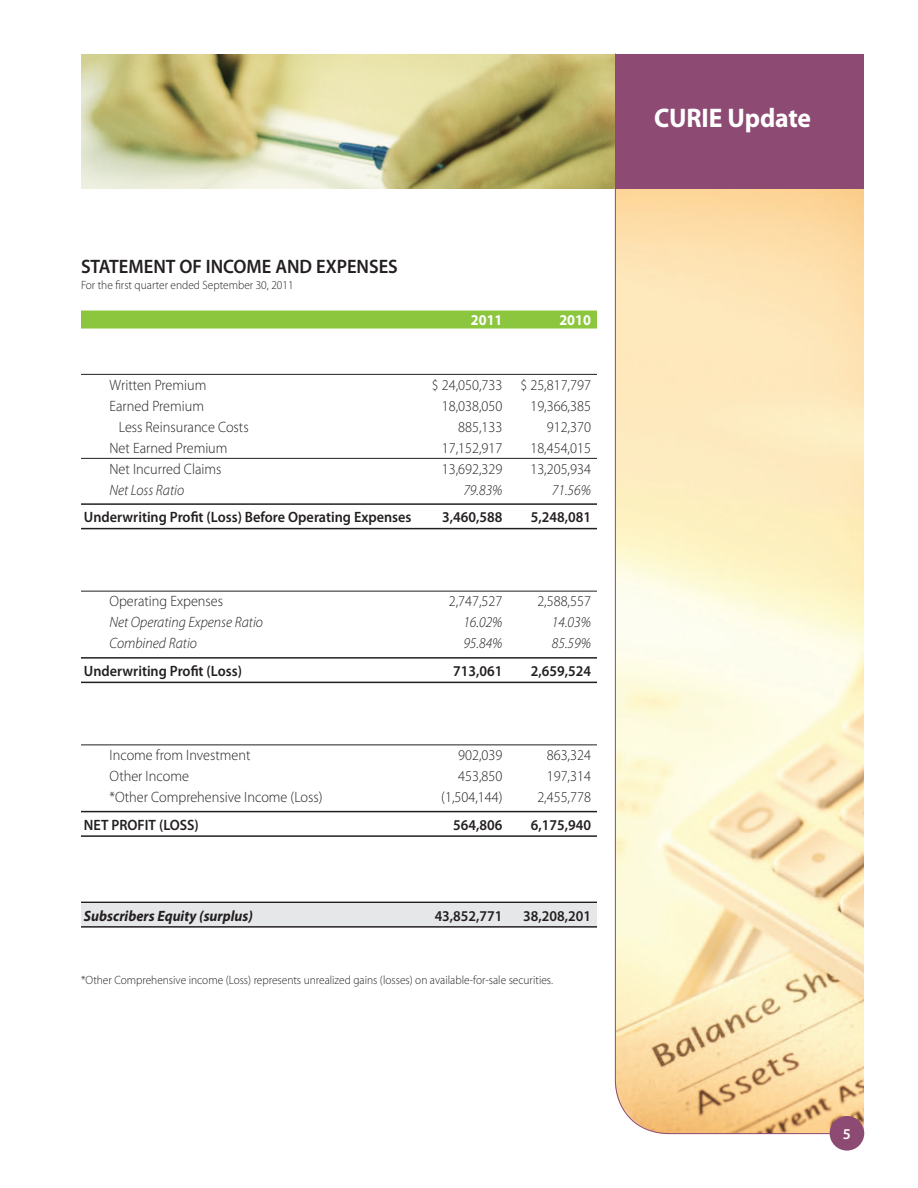
<style>
.page{position:relative;width:918px;height:1188px;background:#fff}
.page>*{position:absolute;margin:0;border:0;box-sizing:border-box;transform-origin:0 0}
.t1{font:700 27px "Myriad Pro";letter-spacing:-.005em;color:#fff;scale:.95 1}
.t2{font:600 19.5px "Myriad Pro";color:#231f20;scale:.95 1}
.t3{font:300 15px "Myriad Pro";color:#231f20;scale:.95 1}
.t4{font:600 15px "Myriad Pro";color:#231f20;scale:.95 1}
.t5{font:italic 300 15px "Myriad Pro";color:#231f20;scale:.95 1}
.t6{font:italic 700 15px "Myriad Pro";color:#231f20;scale:.95 1}
.t7{font:700 15px "Myriad Pro";color:#fff;scale:.95 1}
.t8{font:600 15px "Myriad Pro";color:#fff}
.t9{font:300 12px "Myriad Pro";color:#231f20;scale:.95 1}
</style>
<div class="page">
<img style="left:834px;top:189px;width:30px;height:940px">
<svg style="left:615px;top:53px;width:219px;height:1081px;background:#f9e8c0"></svg>
<div style="left:611px;top:54px;width:253px;height:135px;background:#8d4b74"></div>
<img style="left:81px;top:54px;width:534px;height:135px">
<div style="left:81px;top:311px;width:516px;height:18px;background:#8bc63e"></div>
<hr style="left:81px;top:374px;width:516px;height:1px;background:#231f20">
<hr style="left:81px;top:458px;width:516px;height:1px;background:#231f20">
<hr style="left:81px;top:503px;width:516px;height:2px;background:#231f20">
<hr style="left:81px;top:528px;width:516px;height:1px;background:#231f20">
<hr style="left:81px;top:591px;width:516px;height:1px;background:#231f20">
<hr style="left:81px;top:657px;width:516px;height:2px;background:#231f20">
<hr style="left:81px;top:682px;width:516px;height:1px;background:#231f20">
<hr style="left:81px;top:745px;width:516px;height:1px;background:#231f20">
<hr style="left:81px;top:811px;width:516px;height:1px;background:#231f20">
<hr style="left:81px;top:835px;width:516px;height:2px;background:#231f20">
<hr style="left:81px;top:902px;width:516px;height:1px;background:#231f20">
<div style="left:81px;top:904px;width:516px;height:22px;background:#e6e7e9"></div>
<hr style="left:81px;top:926px;width:516px;height:2px;background:#231f20">
<div style="left:830px;top:1116px;width:34px;height:35px;background:#8d4b74;border-radius:50%"></div>
<h2 class="t2" style="left:81px;top:254px;width:335px">STATEMENT OF INCOME AND EXPENSES</h2>
<p class="t9" style="left:81px;top:278px;width:225px">For the first quarter ended September 30, 2011</p>
<p class="t7" style="left:471px;top:310px;width:35px">2011</p>
<p class="t7" style="left:559px;top:310px;width:35px">2010</p>
<p class="t3" style="left:110px;top:376px;width:104px">Written Premium</p>
<p class="t3" style="left:432px;top:376px;width:169px">$ 24,050,733 $ 25,817,797</p>
<p class="t3" style="left:110px;top:397px;width:101px">Earned Premium</p>
<p class="t3" style="left:442px;top:397px;width:65px">18,038,050</p>
<p class="t3" style="left:530px;top:397px;width:65px">19,366,385</p>
<p class="t3" style="left:119px;top:418px;width:138px">Less Reinsurance Costs</p>
<p class="t3" style="left:458px;top:418px;width:48px">885,133</p>
<p class="t3" style="left:547px;top:418px;width:48px">912,370</p>
<p class="t3" style="left:110px;top:439px;width:126px">Net Earned Premium</p>
<p class="t3" style="left:442px;top:439px;width:65px">17,152,917</p>
<p class="t3" style="left:530px;top:439px;width:65px">18,454,015</p>
<p class="t3" style="left:110px;top:460px;width:119px">Net Incurred Claims</p>
<p class="t3" style="left:442px;top:460px;width:65px">13,692,329</p>
<p class="t3" style="left:530px;top:460px;width:65px">13,205,934</p>
<p class="t5" style="left:110px;top:481px;width:80px">Net Loss Ratio</p>
<p class="t5" style="left:463px;top:481px;width:43px">79.83%</p>
<p class="t5" style="left:552px;top:481px;width:43px">71.56%</p>
<p class="t4" style="left:84px;top:508px;width:346px">Underwriting Profit (Loss) Before Operating Expenses</p>
<p class="t4" style="left:442px;top:508px;width:65px">3,460,588</p>
<p class="t4" style="left:531px;top:508px;width:65px">5,248,081</p>
<p class="t3" style="left:110px;top:592px;width:121px">Operating Expenses</p>
<p class="t3" style="left:449px;top:592px;width:58px">2,747,527</p>
<p class="t3" style="left:537px;top:592px;width:58px">2,588,557</p>
<p class="t5" style="left:110px;top:613px;width:163px">Net Operating Expense Ratio</p>
<p class="t5" style="left:463px;top:613px;width:43px">16.02%</p>
<p class="t5" style="left:552px;top:613px;width:43px">14.03%</p>
<p class="t5" style="left:110px;top:634px;width:94px">Combined Ratio</p>
<p class="t5" style="left:463px;top:634px;width:43px">95.84%</p>
<p class="t5" style="left:552px;top:634px;width:43px">85.59%</p>
<p class="t4" style="left:84px;top:662px;width:168px">Underwriting Profit (Loss)</p>
<p class="t4" style="left:453px;top:662px;width:53px">713,061</p>
<p class="t4" style="left:531px;top:662px;width:65px">2,659,524</p>
<p class="t3" style="left:110px;top:746px;width:150px">Income from Investment</p>
<p class="t3" style="left:458px;top:746px;width:48px">902,039</p>
<p class="t3" style="left:547px;top:746px;width:48px">863,324</p>
<p class="t3" style="left:110px;top:767px;width:85px">Other Income</p>
<p class="t3" style="left:458px;top:767px;width:48px">453,850</p>
<p class="t3" style="left:547px;top:767px;width:48px">197,314</p>
<p class="t3" style="left:110px;top:788px;width:226px">*Other Comprehensive Income (Loss)</p>
<p class="t3" style="left:441px;top:788px;width:66px">(1,504,144)</p>
<p class="t3" style="left:537px;top:788px;width:58px">2,455,778</p>
<p class="t4" style="left:84px;top:815px;width:123px">NET PROFIT (LOSS)</p>
<p class="t4" style="left:453px;top:815px;width:53px">564,806</p>
<p class="t4" style="left:531px;top:815px;width:65px">6,175,940</p>
<p class="t6" style="left:84px;top:906px;width:179px">Subscribers Equity (surplus)</p>
<p class="t4" style="left:435px;top:906px;width:73px">43,852,771</p>
<p class="t4" style="left:523px;top:906px;width:73px">38,208,201</p>
<p class="t9" style="left:81px;top:972px;width:498px">*Other Comprehensive income (Loss) represents unrealized gains (losses) on available-for-sale securities.</p>
<h1 class="t1" style="left:654px;top:100px;width:167px">CURIE Update</h1>
<p class="t8" style="left:843px;top:1124px;width:10px">5</p>
</div>
